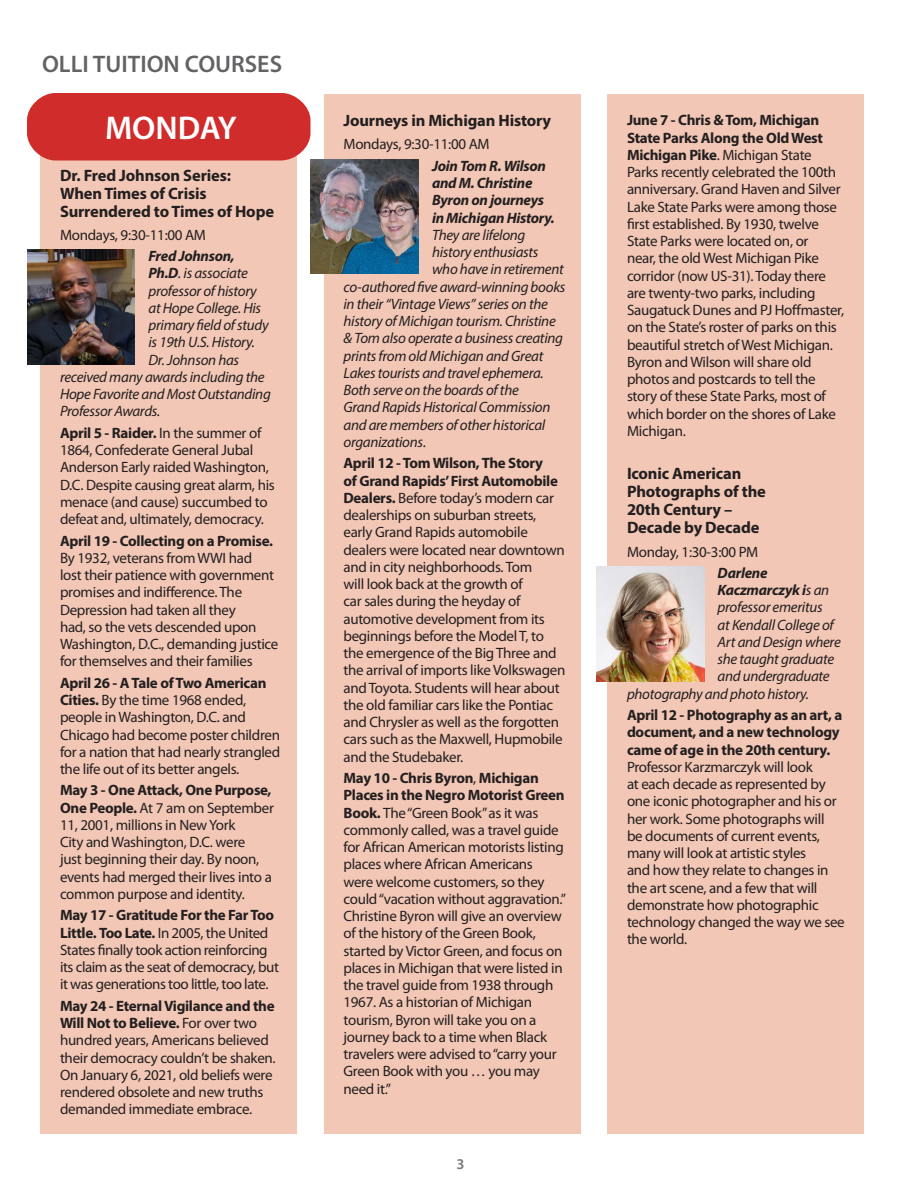
<style>
.page{position:relative;width:918px;height:1188px;background:#fff}
.page>*{position:absolute;margin:0;border:0;box-sizing:border-box;transform-origin:0 0}
.t1{font:600 33px "Myriad Pro";color:#fff}
.t2{font:600 24px "Myriad Pro";color:#636366}
.t3{font:700 16.5px/18px "Myriad Pro";letter-spacing:-.01em;color:#231f20}
.t4{font:15px/17.2px "Myriad Pro";letter-spacing:-.02em;color:#231f20}
.t5{font:italic 15px "Myriad Pro";letter-spacing:-.02em;color:#231f20}
.t6{font:700 15px/17.2px "Myriad Pro";letter-spacing:-.02em;color:#231f20}
.t7{font:italic 700 15px/17.2px "Myriad Pro";letter-spacing:-.02em;color:#231f20}
.t8{font:600 15px "Myriad Pro";color:#76787b}
.s1{font-weight:700}
.s2{font-style:normal}
.s3{font-weight:400}
</style>
<div class="page">
<div style="left:608px;top:94px;width:256px;height:1040px;background:#f2c7b5"></div>
<div style="left:40px;top:127px;width:257px;height:1007px;background:#f2c7b5"></div>
<div style="left:324px;top:94px;width:256px;height:1040px;background:#f2c7b5"></div>
<div style="left:27px;top:93px;width:283px;height:67px;background:#cf2c2b;border-radius:28px"></div>
<img style="left:27px;top:250px;width:108px;height:115px">
<img style="left:310px;top:159px;width:108px;height:115px">
<img style="left:596px;top:567px;width:108px;height:114px">
<h2 class="t2" style="left:42px;top:49px;width:242px">OLLI TUITION COURSES</h2>
<h1 class="t1" style="left:105px;top:107px;width:133px">MONDAY</h1>
<p class="t3" style="left:60px;top:165px;width:216px">Dr. Fred Johnson Series:<br>When Times of Crisis<br>Surrendered to Times of Hope</p>
<p class="t4" style="left:60px;top:226px;width:148px">Mondays, 9:30-11:00 AM</p>
<p class="t7" style="left:148px;top:247px;width:88px">Fred Johnson,</p>
<p class="t5" style="left:148px;top:264px;width:101px"><span class="s1">Ph.D</span>. is associate</p>
<p class="t5" style="left:148px;top:281px;width:110px">professor of history</p>
<p class="t5" style="left:148px;top:299px;width:114px">at Hope College. His</p>
<p class="t5" style="left:148px;top:316px;width:122px">primary field of study</p>
<p class="t5" style="left:148px;top:333px;width:108px">is 19th U.S. History.</p>
<p class="t5" style="left:148px;top:350px;width:92px">Dr. Johnson has</p>
<p class="t5" style="left:60px;top:368px;width:206px">received many awards including the</p>
<p class="t5" style="left:60px;top:385px;width:212px">Hope Favorite and Most Outstanding</p>
<p class="t5" style="left:60px;top:402px;width:102px">Professor Awards.</p>
<p class="t4" style="left:60px;top:424px;width:216px"><span class="s1">April 5 - Raider.</span> In the summer of 1864, Confederate General Jubal Anderson Early raided Washington, D.C. Despite causing great alarm, his menace (and cause) succumbed to defeat and, ultimately, democracy.</p>
<p class="t6" style="left:60px;top:531px;width:215px">April 19 - Collecting on a Promise.</p>
<p class="t4" style="left:60px;top:549px;width:220px">By 1932, veterans from WWI had<br>lost their patience with government promises and indifference. The<br>Depression had taken all they<br>had, so the vets descended upon<br>Washington, D.C., demanding justice for themselves and their families</p>
<p class="t4" style="left:60px;top:674px;width:222px"><span class="s1">April 26 - A Tale of Two American Cities.</span> By the time 1968 ended, people in Washington, D.C. and Chicago had become poster children for a nation that had nearly strangled the life out of its better angels.</p>
<p class="t4" style="left:60px;top:782px;width:215px"><span class="s1">May 3 - One Attack, One Purpose,<br>One People.</span> At 7 am on September<br>11, 2001, millions in New York<br>City and Washington, D.C. were<br>just beginning their day. By noon, events had merged their lives into a common purpose and identity.</p>
<p class="t4" style="left:60px;top:907px;width:221px"><span class="s1">May 17 - Gratitude For the Far Too Little. Too Late.</span> In 2005, the United States finally took action reinforcing its claim as the seat of democracy, but it was generations too little, too late.</p>
<p class="t4" style="left:60px;top:997px;width:217px"><span class="s1">May 24 - Eternal Vigilance and the Will Not to Believe.</span> For over two hundred years, Americans believed their democracy couldn’t be shaken.<br>On January 6, 2021, old beliefs were rendered obsolete and new truths demanded immediate embrace.</p>
<p class="t3" style="left:344px;top:111px;width:209px">Journeys in Michigan History</p>
<p class="t4" style="left:344px;top:136px;width:148px">Mondays, 9:30-11:00 AM</p>
<p class="t7" style="left:432px;top:157px;width:124px">Join Tom R. Wilson and M. Christine<br>Byron on journeys in Michigan History.</p>
<p class="t5" style="left:432px;top:226px;width:95px">They are lifelong</p>
<p class="t5" style="left:432px;top:243px;width:108px">history enthusiasts</p>
<p class="t5" style="left:432px;top:260px;width:133px">who have in retirement</p>
<p class="t5" style="left:344px;top:277px;width:224px">co-authored five award-winning books</p>
<p class="t5" style="left:344px;top:295px;width:206px">in their “Vintage Views” series on the</p>
<p class="t5" style="left:344px;top:312px;width:214px">history of Michigan tourism. Christine</p>
<p class="t5" style="left:344px;top:329px;width:221px">&amp; Tom also operate a business creating</p>
<p class="t5" style="left:344px;top:346px;width:201px">prints from old Michigan and Great</p>
<p class="t5" style="left:344px;top:364px;width:202px">Lakes tourists and travel ephemera.</p>
<p class="t5" style="left:344px;top:381px;width:177px">Both serve on the boards of the</p>
<p class="t5" style="left:344px;top:398px;width:208px">Grand Rapids Historical Commission</p>
<p class="t5" style="left:344px;top:415px;width:203px">and are members of other historical</p>
<p class="t5" style="left:344px;top:433px;width:84px">organizations<span class="s2">.</span></p>
<p class="t4" style="left:344px;top:454px;width:223px"><span class="s1">April 12 - Tom Wilson, The Story<br>of Grand Rapids’ First Automobile Dealers.</span> Before today’s modern car dealerships on suburban streets, early Grand Rapids automobile dealers were located near downtown and in city neighborhoods. Tom<br>will look back at the growth of<br>car sales during the heyday of automotive development from its beginnings before the Model T, to the emergence of the Big Three and the arrival of imports like Volkswagen and Toyota. Students will hear about the old familiar cars like the Pontiac and Chrysler as well as the forgotten cars such as the Maxwell, Hupmobile and the Studebaker.</p>
<p class="t4" style="left:344px;top:769px;width:224px"><span class="s1">May 10 - Chris Byron</span>, <span class="s1">Michigan<br>Places in the Negro Motorist Green<br>Book.</span> The “Green Book” as it was commonly called, was a travel guide for African American motorists listing places where African Americans were welcome customers, so they could “vacation without aggravation.”<br>Christine Byron will give an overview of the history of the Green Book, started by Victor Green, and focus on places in Michigan that were listed in the travel guide from 1938 through<br>1967. As a historian of Michigan tourism, Byron will take you on a journey back to a time when Black travelers were advised to “carry your<br>Green Book with you … you may need it.”</p>
<p class="t8" style="left:456px;top:1154px;width:10px">3</p>
<p class="t4" style="left:627px;top:111px;width:219px"><span class="s1">June 7 - Chris &amp; Tom, Michigan<br>State Parks Along the Old West<br>Michigan Pike</span>. Michigan State<br>Parks recently celebrated the 100th anniversary. Grand Haven and Silver<br>Lake State Parks were among those first established. By 1930, twelve<br>State Parks were located on, or<br>near, the old West Michigan Pike corridor (now US-31). Today there are twenty-two parks, including<br>Saugatuck Dunes and PJ Hoffmaster, on the State’s roster of parks on this beautiful stretch of West Michigan.<br>Byron and Wilson will share old photos and postcards to tell the story of these State Parks, most of which border on the shores of Lake<br>Michigan.</p>
<p class="t3" style="left:627px;top:464px;width:140px">Iconic American<br>Photographs of the<br>20th Century –<br>Decade by Decade</p>
<p class="t4" style="left:627px;top:543px;width:133px">Monday, 1:30-3:00 PM</p>
<p class="t7" style="left:718px;top:564px;width:51px">Darlene</p>
<p class="t7" style="left:718px;top:581px;width:113px">Kaczmarczyk i<span class="s3">s an</span></p>
<p class="t5" style="left:718px;top:598px;width:106px">professor emeritus</p>
<p class="t5" style="left:718px;top:615px;width:118px">at Kendall College of</p>
<p class="t5" style="left:718px;top:633px;width:125px">Art and Design where</p>
<p class="t5" style="left:718px;top:650px;width:118px">she taught graduate</p>
<p class="t5" style="left:718px;top:667px;width:114px">and undergraduate</p>
<p class="t5" style="left:627px;top:684px;width:184px">photography and photo history.</p>
<p class="t6" style="left:627px;top:706px;width:217px">April 12 - Photography as an art, a document, and a new technology came of age in the 20th century.</p>
<p class="t4" style="left:627px;top:758px;width:219px">Professor Karzmarczyk will look<br>at each decade as represented by one iconic photographer and his or her work. Some photographs will<br>be documents of current events, many will look at artistic styles<br>and how they relate to changes in the art scene, and a few that will demonstrate how photographic technology changed the way we see the world.</p>
</div>
